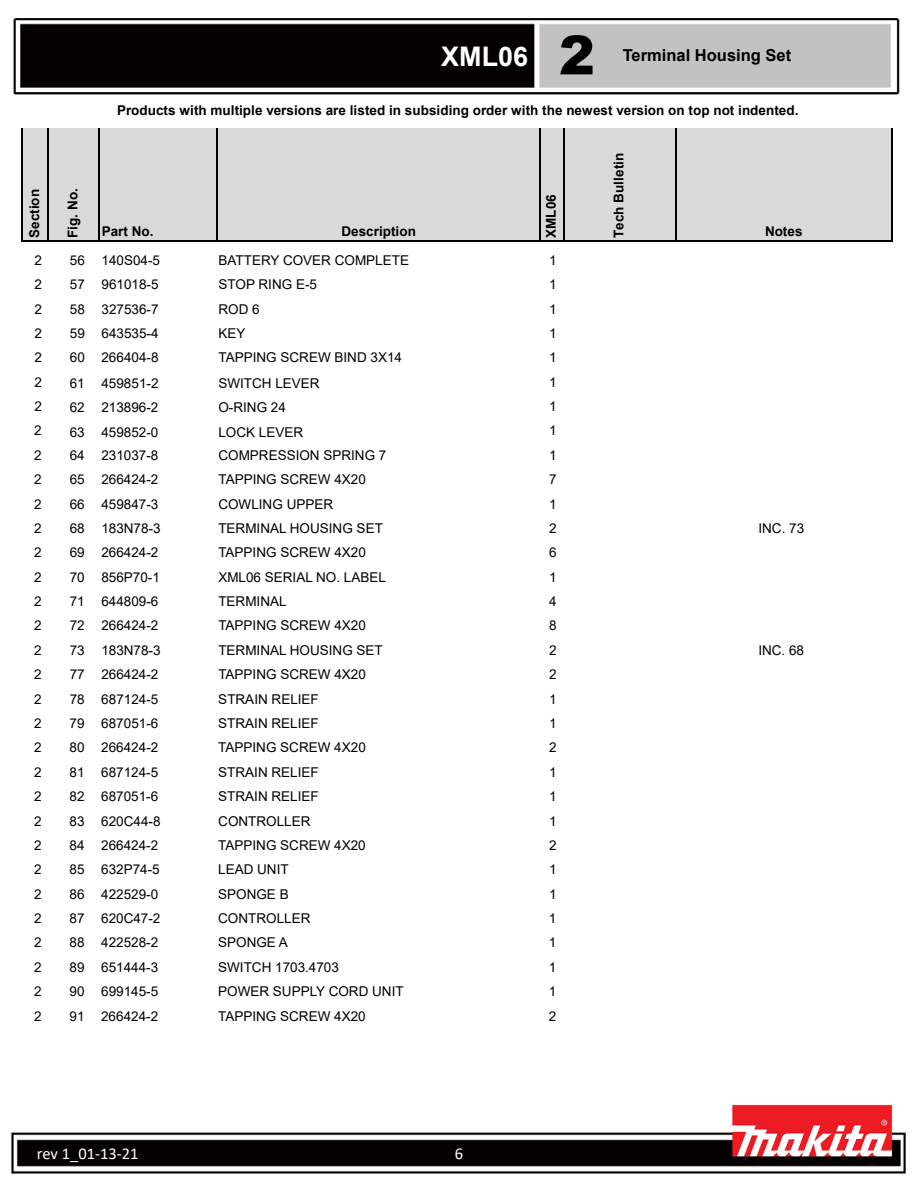
<style>
.page{position:relative;width:918px;height:1188px;background:#fff}
.page>*{position:absolute;margin:0;border:0;box-sizing:border-box;transform-origin:0 0}
.t1{font:900 54px "Arial";color:#000}
.t2{font:700 27px "Arial";color:#fff}
.t3{font:700 16.5px "Arial";color:#000}
.t4{font:16.5px "Calibri";color:#fff}
.t5{font:13.5px "Arial";color:#000}
.t6{font:700 13.5px "Arial";color:#000}
</style>
<div class="page">
<img style="left:11px;top:18px;width:895px;height:1156px">
<div style="left:23px;top:129px;width:869px;height:112px;background:#d9d9d9"></div>
<hr style="left:22px;top:129px;width:1px;height:113px;background:#000">
<hr style="left:48px;top:129px;width:1px;height:113px;background:#000">
<hr style="left:98px;top:129px;width:2px;height:113px;background:#000">
<hr style="left:216px;top:129px;width:2px;height:113px;background:#000">
<hr style="left:539px;top:129px;width:2px;height:113px;background:#000">
<hr style="left:563px;top:129px;width:1px;height:113px;background:#000">
<hr style="left:675px;top:129px;width:1px;height:113px;background:#000">
<hr style="left:891px;top:129px;width:2px;height:113px;background:#000">
<hr style="left:23px;top:240px;width:870px;height:2px;background:#000">
<h2 class="t2" style="left:441px;top:37px;width:89px">XML06</h2>
<h1 class="t1" style="left:559px;top:16px;width:38px">2</h1>
<p class="t3" style="left:623px;top:44px;width:170px">Terminal Housing Set</p>
<p class="t6" style="left:25px;top:238px;width:50px;rotate:-90deg">Section</p>
<p class="t6" style="left:63px;top:238px;width:51px;rotate:-90deg">Fig. No.</p>
<p class="t6" style="left:117px;top:100px;width:683px">Products with multiple versions are listed in subsiding order with the newest version on top not indented.</p>
<p class="t6" style="left:102px;top:222px;width:53px">Part No.</p>
<p class="t6" style="left:341px;top:222px;width:76px">Description</p>
<p class="t6" style="left:542px;top:238px;width:45px;rotate:-90deg">XML06</p>
<p class="t6" style="left:609px;top:238px;width:87px;rotate:-90deg">Tech Bulletin</p>
<p class="t6" style="left:765px;top:222px;width:39px">Notes</p>
<p class="t5" style="left:34px;top:251px;width:9px">2</p>
<p class="t5" style="left:70px;top:251px;width:92px">56 140S04-5</p>
<p class="t5" style="left:219px;top:251px;width:192px">BATTERY COVER COMPLETE</p>
<p class="t5" style="left:549px;top:251px;width:9px">1</p>
<p class="t5" style="left:34px;top:275px;width:9px">2</p>
<p class="t5" style="left:70px;top:275px;width:90px">57 961018-5</p>
<p class="t5" style="left:219px;top:275px;width:100px">STOP RING E-5</p>
<p class="t5" style="left:549px;top:275px;width:9px">1</p>
<p class="t5" style="left:34px;top:299px;width:9px">2</p>
<p class="t5" style="left:70px;top:299px;width:90px">58 327536-7</p>
<p class="t5" style="left:219px;top:299px;width:43px">ROD 6</p>
<p class="t5" style="left:549px;top:299px;width:9px">1</p>
<p class="t5" style="left:34px;top:324px;width:9px">2</p>
<p class="t5" style="left:70px;top:324px;width:90px">59 643535-4</p>
<p class="t5" style="left:219px;top:324px;width:29px">KEY</p>
<p class="t5" style="left:549px;top:324px;width:9px">1</p>
<p class="t5" style="left:34px;top:348px;width:9px">2</p>
<p class="t5" style="left:70px;top:348px;width:90px">60 266404-8</p>
<p class="t5" style="left:218px;top:348px;width:185px">TAPPING SCREW BIND 3X14</p>
<p class="t5" style="left:549px;top:348px;width:9px">1</p>
<p class="t5" style="left:34px;top:373px;width:9px">2</p>
<p class="t5" style="left:70px;top:374px;width:90px">61 459851-2</p>
<p class="t5" style="left:218px;top:374px;width:103px">SWITCH LEVER</p>
<p class="t5" style="left:549px;top:373px;width:9px">1</p>
<p class="t5" style="left:34px;top:397px;width:9px">2</p>
<p class="t5" style="left:70px;top:398px;width:90px">62 213896-2</p>
<p class="t5" style="left:218px;top:398px;width:69px">O-RING 24</p>
<p class="t5" style="left:549px;top:397px;width:9px">1</p>
<p class="t5" style="left:34px;top:421px;width:9px">2</p>
<p class="t5" style="left:70px;top:423px;width:90px">63 459852-0</p>
<p class="t5" style="left:218px;top:423px;width:86px">LOCK LEVER</p>
<p class="t5" style="left:549px;top:421px;width:9px">1</p>
<p class="t5" style="left:34px;top:446px;width:9px">2</p>
<p class="t5" style="left:70px;top:446px;width:90px">64 231037-8</p>
<p class="t5" style="left:218px;top:446px;width:170px">COMPRESSION SPRING 7</p>
<p class="t5" style="left:549px;top:446px;width:9px">1</p>
<p class="t5" style="left:34px;top:470px;width:9px">2</p>
<p class="t5" style="left:70px;top:470px;width:90px">65 266424-2</p>
<p class="t5" style="left:218px;top:470px;width:149px">TAPPING SCREW 4X20</p>
<p class="t5" style="left:549px;top:470px;width:9px">7</p>
<p class="t5" style="left:34px;top:495px;width:9px">2</p>
<p class="t5" style="left:70px;top:495px;width:90px">66 459847-3</p>
<p class="t5" style="left:218px;top:495px;width:116px">COWLING UPPER</p>
<p class="t5" style="left:549px;top:495px;width:9px">1</p>
<p class="t5" style="left:34px;top:519px;width:9px">2</p>
<p class="t5" style="left:70px;top:519px;width:92px">68 183N78-3</p>
<p class="t5" style="left:218px;top:519px;width:166px">TERMINAL HOUSING SET</p>
<p class="t5" style="left:549px;top:519px;width:9px">2</p>
<p class="t5" style="left:758px;top:519px;width:47px">INC. 73</p>
<p class="t5" style="left:34px;top:543px;width:9px">2</p>
<p class="t5" style="left:70px;top:543px;width:90px">69 266424-2</p>
<p class="t5" style="left:218px;top:543px;width:149px">TAPPING SCREW 4X20</p>
<p class="t5" style="left:549px;top:543px;width:9px">6</p>
<p class="t5" style="left:34px;top:568px;width:9px">2</p>
<p class="t5" style="left:70px;top:568px;width:92px">70 856P70-1</p>
<p class="t5" style="left:218px;top:568px;width:169px">XML06 SERIAL NO. LABEL</p>
<p class="t5" style="left:549px;top:568px;width:9px">1</p>
<p class="t5" style="left:34px;top:592px;width:9px">2</p>
<p class="t5" style="left:70px;top:592px;width:90px">71 644809-6</p>
<p class="t5" style="left:218px;top:592px;width:70px">TERMINAL</p>
<p class="t5" style="left:549px;top:592px;width:9px">4</p>
<p class="t5" style="left:34px;top:616px;width:9px">2</p>
<p class="t5" style="left:70px;top:616px;width:90px">72 266424-2</p>
<p class="t5" style="left:218px;top:616px;width:149px">TAPPING SCREW 4X20</p>
<p class="t5" style="left:549px;top:616px;width:9px">8</p>
<p class="t5" style="left:34px;top:641px;width:9px">2</p>
<p class="t5" style="left:70px;top:641px;width:92px">73 183N78-3</p>
<p class="t5" style="left:218px;top:641px;width:166px">TERMINAL HOUSING SET</p>
<p class="t5" style="left:549px;top:641px;width:9px">2</p>
<p class="t5" style="left:758px;top:641px;width:47px">INC. 68</p>
<p class="t5" style="left:34px;top:665px;width:9px">2</p>
<p class="t5" style="left:70px;top:665px;width:90px">77 266424-2</p>
<p class="t5" style="left:218px;top:665px;width:149px">TAPPING SCREW 4X20</p>
<p class="t5" style="left:549px;top:665px;width:9px">2</p>
<p class="t5" style="left:34px;top:690px;width:9px">2</p>
<p class="t5" style="left:70px;top:690px;width:90px">78 687124-5</p>
<p class="t5" style="left:218px;top:690px;width:102px">STRAIN RELIEF</p>
<p class="t5" style="left:549px;top:690px;width:9px">1</p>
<p class="t5" style="left:34px;top:714px;width:9px">2</p>
<p class="t5" style="left:70px;top:714px;width:90px">79 687051-6</p>
<p class="t5" style="left:218px;top:714px;width:102px">STRAIN RELIEF</p>
<p class="t5" style="left:549px;top:714px;width:9px">1</p>
<p class="t5" style="left:34px;top:738px;width:9px">2</p>
<p class="t5" style="left:70px;top:738px;width:90px">80 266424-2</p>
<p class="t5" style="left:218px;top:738px;width:149px">TAPPING SCREW 4X20</p>
<p class="t5" style="left:549px;top:738px;width:9px">2</p>
<p class="t5" style="left:34px;top:763px;width:9px">2</p>
<p class="t5" style="left:70px;top:763px;width:90px">81 687124-5</p>
<p class="t5" style="left:218px;top:763px;width:102px">STRAIN RELIEF</p>
<p class="t5" style="left:549px;top:763px;width:9px">1</p>
<p class="t5" style="left:34px;top:787px;width:9px">2</p>
<p class="t5" style="left:70px;top:787px;width:90px">82 687051-6</p>
<p class="t5" style="left:218px;top:787px;width:102px">STRAIN RELIEF</p>
<p class="t5" style="left:549px;top:787px;width:9px">1</p>
<p class="t5" style="left:34px;top:811px;width:9px">2</p>
<p class="t5" style="left:70px;top:811px;width:92px">83 620C44-8</p>
<p class="t5" style="left:218px;top:811px;width:94px">CONTROLLER</p>
<p class="t5" style="left:549px;top:811px;width:9px">1</p>
<p class="t5" style="left:34px;top:836px;width:9px">2</p>
<p class="t5" style="left:70px;top:836px;width:90px">84 266424-2</p>
<p class="t5" style="left:218px;top:836px;width:149px">TAPPING SCREW 4X20</p>
<p class="t5" style="left:549px;top:836px;width:9px">2</p>
<p class="t5" style="left:34px;top:860px;width:9px">2</p>
<p class="t5" style="left:70px;top:860px;width:92px">85 632P74-5</p>
<p class="t5" style="left:218px;top:860px;width:72px">LEAD UNIT</p>
<p class="t5" style="left:549px;top:860px;width:9px">1</p>
<p class="t5" style="left:34px;top:885px;width:9px">2</p>
<p class="t5" style="left:70px;top:885px;width:90px">86 422529-0</p>
<p class="t5" style="left:218px;top:885px;width:72px">SPONGE B</p>
<p class="t5" style="left:549px;top:885px;width:9px">1</p>
<p class="t5" style="left:34px;top:909px;width:9px">2</p>
<p class="t5" style="left:70px;top:909px;width:92px">87 620C47-2</p>
<p class="t5" style="left:218px;top:909px;width:94px">CONTROLLER</p>
<p class="t5" style="left:549px;top:909px;width:9px">1</p>
<p class="t5" style="left:34px;top:933px;width:9px">2</p>
<p class="t5" style="left:70px;top:933px;width:90px">88 422528-2</p>
<p class="t5" style="left:218px;top:933px;width:71px">SPONGE A</p>
<p class="t5" style="left:549px;top:933px;width:9px">1</p>
<p class="t5" style="left:34px;top:958px;width:9px">2</p>
<p class="t5" style="left:70px;top:958px;width:90px">89 651444-3</p>
<p class="t5" style="left:218px;top:958px;width:122px">SWITCH 1703.4703</p>
<p class="t5" style="left:549px;top:958px;width:9px">1</p>
<p class="t5" style="left:34px;top:982px;width:9px">2</p>
<p class="t5" style="left:70px;top:982px;width:90px">90 699145-5</p>
<p class="t5" style="left:218px;top:982px;width:187px">POWER SUPPLY CORD UNIT</p>
<p class="t5" style="left:549px;top:982px;width:9px">1</p>
<p class="t5" style="left:34px;top:1007px;width:9px">2</p>
<p class="t5" style="left:69px;top:1007px;width:90px">91 266424-2</p>
<p class="t5" style="left:218px;top:1007px;width:149px">TAPPING SCREW 4X20</p>
<p class="t5" style="left:549px;top:1007px;width:9px">2</p>
<p class="t4" style="left:37px;top:1142px;width:103px">rev 1_01-13-21</p>
<p class="t4" style="left:455px;top:1142px;width:10px">6</p>
</div>
